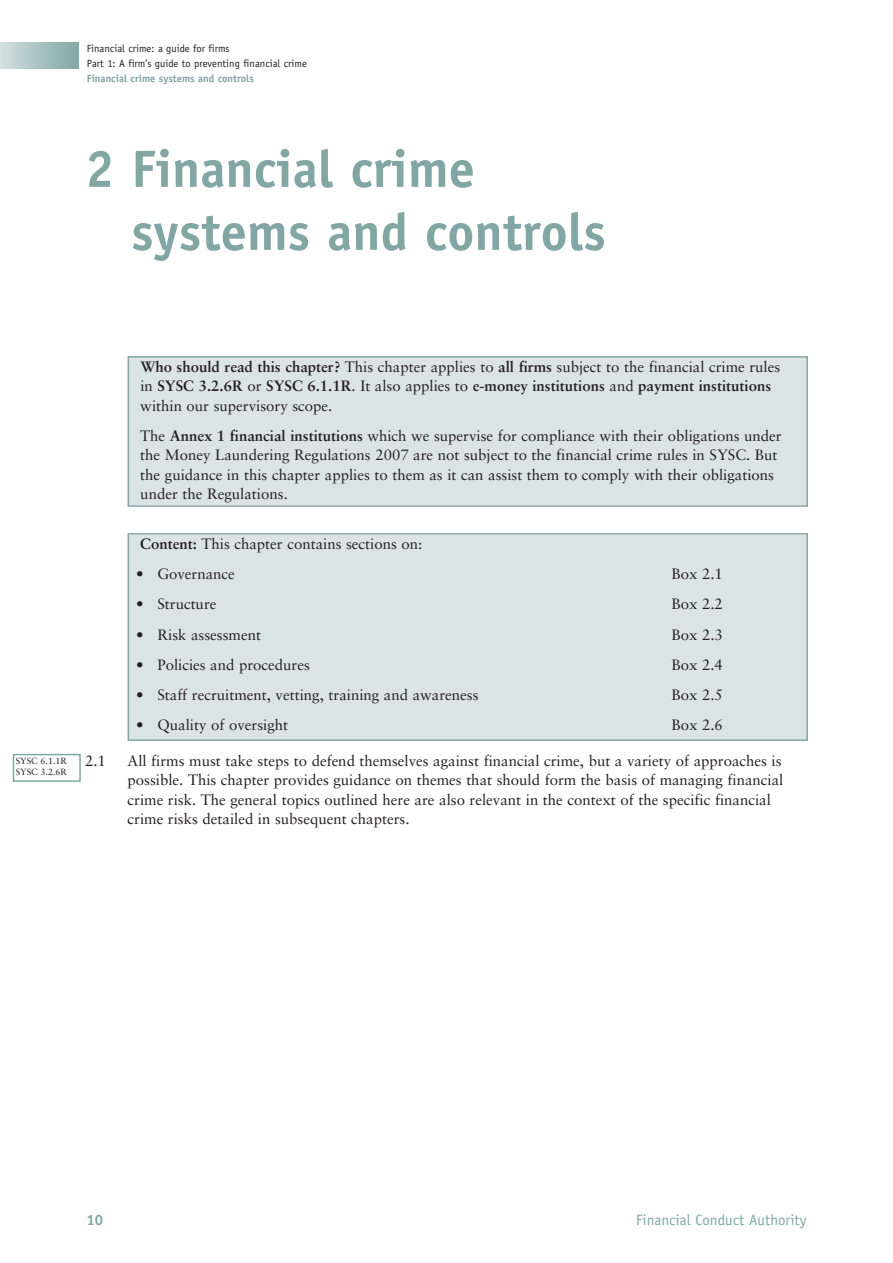
<style>
.page{position:relative;width:893px;height:1263px;background:#fff}
.page>*{position:absolute;margin:0;border:0;box-sizing:border-box;transform-origin:0 0}
.t1{font:700 52.5px/63px "Officina Sans Std";color:#81a6a3}
.t2{font:15px/19.5px "Sabon LT Std";color:#231f20}
.t3{font:15px "Officina Sans Std";color:#81a6a3}
.t4{font:700 15px "Officina Sans Std";color:#81a6a3}
.t5{font:10.5px/15px "Officina Sans Std";color:#231f20}
.t6{font:700 10.5px "Officina Sans Std";color:#81a6a3}
.t7{font:9px/10.8px "Sabon LT Std";color:#231f20}
.s1{font-weight:700}
</style>
<div class="page">
<div style="left:129px;top:535px;width:677px;height:204px;background:#dae4e3"></div>
<div style="left:128px;top:533px;width:680px;height:208px;border:2px solid #81a6a3"></div>
<div style="left:129px;top:358px;width:677px;height:147px;background:#dae4e3"></div>
<div style="left:128px;top:356px;width:680px;height:151px;border:2px solid #81a6a3"></div>
<div style="left:0;top:43px;width:79px;height:25px;background:linear-gradient(to right,#d3e0df,#81a7a4)"></div>
<div style="left:13px;top:754px;width:68px;height:28px;border:2px solid #81a6a3"></div>
<p class="t5" style="left:87px;top:42px;width:222px">Financial crime: a guide for firms<br>Part 1: A firm’s guide to preventing financial crime</p>
<p class="t6" style="left:87px;top:74px;width:169px">Financial crime systems and controls</p>
<h1 class="t1" style="left:131px;top:144px;width:476px;text-indent:-46px">2 Financial crime systems and controls</h1>
<p class="t7" style="left:16px;top:756px;width:53px">SYSC 6.1.1R<br>SYSC 3.2.6R</p>
<p class="t2" style="left:140px;top:358px;width:641px"><span class="s1">Who should read this chapter?</span> This chapter applies to <span class="s1">all firms</span> subject to the financial crime rules in <span class="s1">SYSC 3.2.6R</span> or <span class="s1">SYSC 6.1.1R</span>. It also applies to <span class="s1">e-money institutions</span> and <span class="s1">payment institutions </span>within our supervisory scope.</p>
<p class="t2" style="left:140px;top:427px;width:643px">The <span class="s1">Annex 1 financial institutions</span> which we supervise for compliance with their obligations under the Money Laundering Regulations 2007 are not subject to the financial crime rules in SYSC. But the guidance in this chapter applies to them as it can assist them to comply with their obligations under the Regulations.</p>
<p class="t2" style="left:140px;top:535px;width:284px"><span class="s1">Content:</span> This chapter contains sections on:</p>
<p class="t2" style="left:136px;top:565px;width:100px">• Governance</p>
<p class="t2" style="left:672px;top:565px;width:53px">Box 2.1</p>
<p class="t2" style="left:136px;top:596px;width:82px">• Structure</p>
<p class="t2" style="left:672px;top:596px;width:53px">Box 2.2</p>
<p class="t2" style="left:136px;top:626px;width:126px">• Risk assessment</p>
<p class="t2" style="left:672px;top:626px;width:53px">Box 2.3</p>
<p class="t2" style="left:136px;top:656px;width:175px">• Policies and procedures</p>
<p class="t2" style="left:672px;top:656px;width:53px">Box 2.4</p>
<p class="t2" style="left:136px;top:686px;width:344px">• Staff recruitment, vetting, training and awareness</p>
<p class="t2" style="left:672px;top:686px;width:53px">Box 2.5</p>
<p class="t2" style="left:136px;top:716px;width:154px">• Quality of oversight</p>
<p class="t2" style="left:672px;top:716px;width:53px">Box 2.6</p>
<p class="t2" style="left:85px;top:752px;width:22px">2.1</p>
<p class="t2" style="left:128px;top:752px;width:657px">All firms must take steps to defend themselves against financial crime, but a variety of approaches is possible. This chapter provides guidance on themes that should form the basis of managing financial crime risk. The general topics outlined here are also relevant in the context of the specific financial crime risks detailed in subsequent chapters.</p>
<p class="t4" style="left:87px;top:1214px;width:18px">10</p>
<p class="t3" style="left:636px;top:1214px;width:172px">Financial Conduct Authority</p>
</div>
